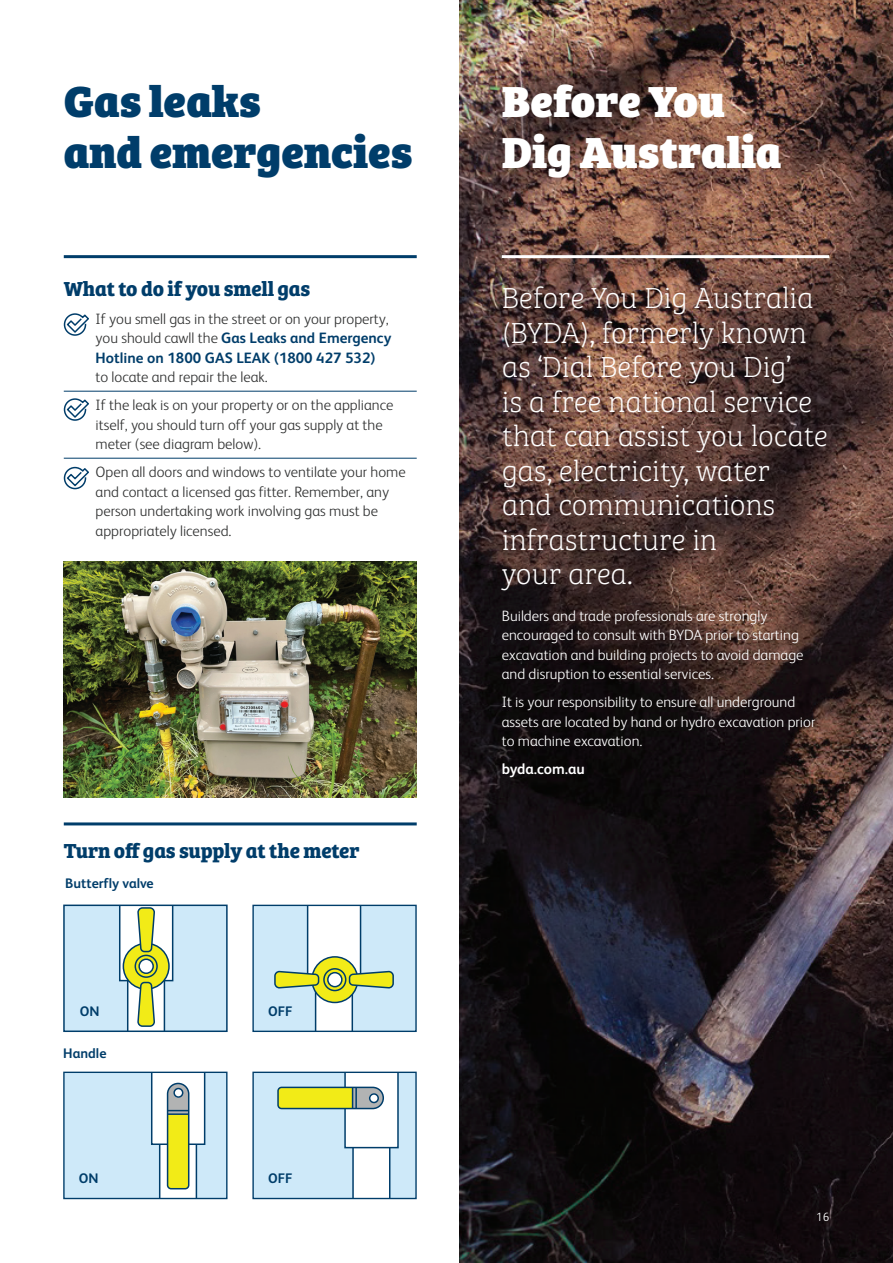
<style>
.page{position:relative;width:893px;height:1263px;background:#fff}
.page>*{position:absolute;margin:0;border:0;box-sizing:border-box;transform-origin:0 0}
.t1{font:45px/51px "Bree Serif Eb";color:#003d6a}
.t2{font:45px/51px "Bree Serif Eb";color:#fff}
.t3{font:30px/34.5px "Bree Serif Th";letter-spacing:-.01em;color:#fff}
.t4{font:700 21px "Bree Serif";letter-spacing:-.01em;color:#003d6a}
.t5{font:300 15px/19.5px "FS Albert";color:#313232}
.t6{font:300 15px/19.5px "FS Albert";color:#fff}
.t7{font:700 15px "FS Albert";color:#fff}
.t8{font:700 13.8px "FS Albert";color:#003d6a}
.t9{font:300 12px "FS Albert";color:#fff}
.s1{font-weight:700;color:#003d6a}
</style>
<div class="page">
<hr style="left:64px;top:391px;width:353px;height:1px;background:#003d6a">
<hr style="left:64px;top:458px;width:353px;height:1px;background:#003d6a">
<svg style="left:63px;top:313px;width:26px;height:23px"></svg>
<svg style="left:63px;top:398px;width:26px;height:23px"></svg>
<svg style="left:63px;top:466px;width:26px;height:24px"></svg>
<hr style="left:64px;top:255px;width:353px;height:3px;background:#003d6a">
<img style="left:459px;top:0;width:434px;height:1263px">
<hr style="left:502px;top:255px;width:327px;height:3px;background:#fff">
<img style="left:64px;top:561px;width:353px;height:237px">
<div style="left:64px;top:905px;width:163px;height:126px;background:#cee9f9"></div>
<div style="left:63px;top:904px;width:165px;height:128px;border:2px solid #003d6a"></div>
<svg style="left:119px;top:905px;width:54px;height:126px;background:#cbd69f"></svg>
<div style="left:253px;top:905px;width:163px;height:126px;background:#cee9f9"></div>
<div style="left:252px;top:905px;width:165px;height:127px;border:1px solid #003d6a"></div>
<svg style="left:273px;top:905px;width:122px;height:126px"></svg>
<div style="left:64px;top:1072px;width:163px;height:126px;background:#cee9f9"></div>
<div style="left:63px;top:1071px;width:165px;height:128px;border:1px solid #003d6a"></div>
<svg style="left:151px;top:1072px;width:54px;height:126px;background:#d0d9b4"></svg>
<div style="left:173px;top:1088px;width:10px;height:10px;border:2px solid #003d6a;border-radius:50%"></div>
<div style="left:253px;top:1072px;width:163px;height:126px;background:#cee9f9"></div>
<div style="left:252px;top:1071px;width:165px;height:128px;border:1px solid #003d6a"></div>
<svg style="left:277px;top:1072px;width:122px;height:126px"></svg>
<hr style="left:355px;top:1088px;width:2px;height:20px;background:#003d6a">
<div style="left:369px;top:1093px;width:10px;height:10px;border:2px solid #003d6a;border-radius:50%"></div>
<hr style="left:64px;top:822px;width:353px;height:3px;background:#003d6a">
<h1 class="t1" style="left:64px;top:73px;width:350px">Gas leaks<br>and emergencies</h1>
<h3 class="t4" style="left:64px;top:272px;width:248px">What to do if you smell gas</h3>
<p class="t5" style="left:96px;top:308px;width:297px">If you smell gas in the street or on your property, you should cawll the <span class="s1">Gas Leaks and Emergency<br>Hotline on 1800 GAS LEAK (1800 427 532)</span></p>
<p class="t5" style="left:96px;top:362px;width:299px;line-height:28px">to locate and repair the leak.<br>If the leak is on your property or on the appliance</p>
<p class="t5" style="left:96px;top:414px;width:289px">itself, you should turn off your gas supply at the meter (see diagram below).</p>
<p class="t5" style="left:96px;top:462px;width:312px">Open all doors and windows to ventilate your home and contact a licensed gas fitter. Remember, any person undertaking work involving gas must be appropriately licensed.</p>
<h3 class="t4" style="left:64px;top:834px;width:297px">Turn off gas supply at the meter</h3>
<p class="t8" style="left:65px;top:875px;width:90px">Butterfly valve</p>
<p class="t8" style="left:80px;top:1003px;width:21px">ON</p>
<p class="t8" style="left:268px;top:1003px;width:26px">OFF</p>
<p class="t8" style="left:63px;top:1045px;width:45px">Handle</p>
<p class="t8" style="left:79px;top:1170px;width:21px">ON</p>
<p class="t8" style="left:268px;top:1170px;width:26px">OFF</p>
<h1 class="t2" style="left:502px;top:73px;width:281px">Before You<br>Dig Australia</h1>
<h2 class="t3" style="left:502px;top:279px;width:328px">Before You Dig Australia (BYDA), formerly known as ‘Dial Before you Dig’<br>is a free national service that can assist you locate gas, electricity, water<br>and communications infrastructure in<br>your area.</h2>
<p class="t6" style="left:502px;top:605px;width:303px">Builders and trade professionals are strongly encouraged to consult with BYDA prior to starting excavation and building projects to avoid damage and disruption to essential services.</p>
<p class="t6" style="left:502px;top:692px;width:315px">It is your responsibility to ensure all underground assets are located by hand or hydro excavation prior to machine excavation.</p>
<p class="t7" style="left:502px;top:760px;width:85px">byda.com.au</p>
<p class="t9" style="left:816px;top:1209px;width:14px">16</p>
</div>
